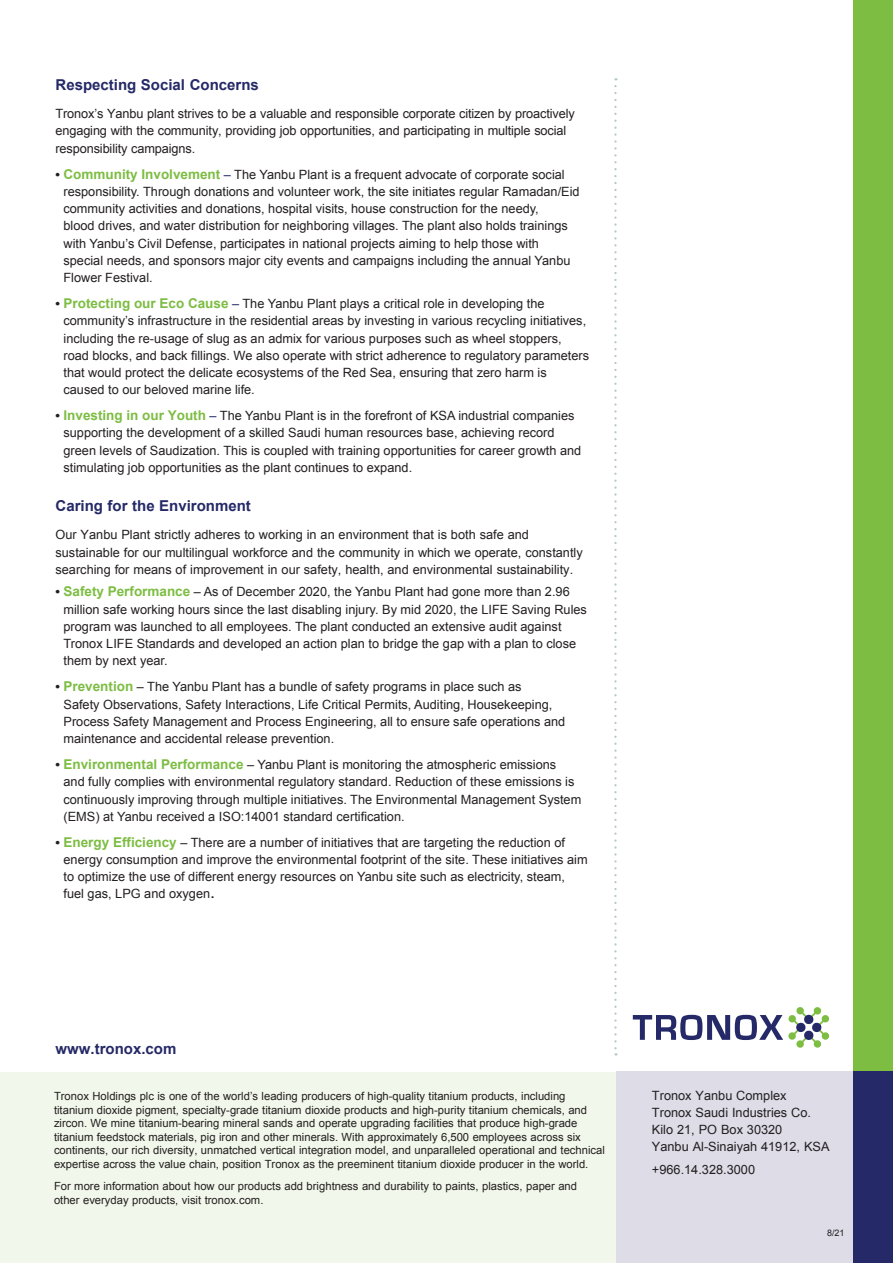
<style>
.page{position:relative;width:893px;height:1263px;background:#fff}
.page>*{position:absolute;margin:0;border:0;box-sizing:border-box;transform-origin:0 0}
.t1{font:700 15px "Arial";color:#252967}
.t2{font:12.75px/17.2px "Arial";color:#231f20}
.t3{font:11.25px/13.5px "Arial";color:#231f20}
.t4{font:9px "Arial";color:#231f20}
.s1{font-weight:700}
.s2{font-weight:700;font-size:13.5px;color:#7cbd42}
.s3{color:#252967}
.s4{font-size:18px}
</style>
<div class="page">
<div style="left:0;top:1072px;width:617px;height:191px;background:#f1f7ea"></div>
<div style="left:617px;top:1072px;width:266px;height:191px;background:#dddce7"></div>
<div style="left:854px;top:0;width:39px;height:1081px;background:#7cbd42"></div>
<div style="left:854px;top:1072px;width:39px;height:191px;background:#252967"></div>
<svg style="left:633px;top:1007px;width:197px;height:41px"></svg>
<svg style="left:614px;top:86px;width:3px;height:969px"></svg>
<p class="t1" style="left:56px;top:75px;width:205px">Respecting Social Concerns</p>
<p class="t2" style="left:56px;top:105px;width:521px">Tronox’s Yanbu plant strives to be a valuable and responsible corporate citizen by proactively engaging with the community, providing job opportunities, and participating in multiple social responsibility campaigns.</p>
<p class="t2" style="left:64px;top:166px;width:518px;text-indent:-8px"><span class="s1">•</span> <span class="s2">Community Involvement</span> <span class="s3">–</span> The Yanbu Plant is a frequent advocate of corporate social responsibility. Through donations and volunteer work, the site initiates regular Ramadan/Eid community activities and donations, hospital visits, house construction for the needy,<br>blood drives, and water distribution for neighboring villages. The plant also holds trainings with Yanbu’s Civil Defense, participates in national projects aiming to help those with special needs, and sponsors major city events and campaigns including the annual Yanbu Flower Festival.</p>
<p class="t2" style="left:64px;top:295px;width:527px;text-indent:-8px"><span class="s1">•</span> <span class="s2">Protecting our Eco Cause</span> <span class="s3">–</span> The Yanbu Plant plays a critical role in developing the community’s infrastructure in the residential areas by investing in various recycling initiatives, including the re-usage of slug as an admix for various purposes such as wheel stoppers, road blocks, and back fillings. We also operate with strict adherence to regulatory parameters that would protect the delicate ecosystems of the Red Sea, ensuring that zero harm is caused to our beloved marine life.</p>
<p class="t2" style="left:64px;top:407px;width:519px;text-indent:-8px"><span class="s1">•</span> <span class="s2">Investing in our Youth</span> <span class="s3">–</span> The Yanbu Plant is in the forefront of KSA industrial companies supporting the development of a skilled Saudi human resources base, achieving record green levels of Saudization. This is coupled with training opportunities for career growth and stimulating job opportunities as the plant continues to expand.</p>
<p class="t1" style="left:56px;top:496px;width:197px">Caring for the Environment</p>
<p class="t2" style="left:56px;top:526px;width:529px">Our Yanbu Plant strictly adheres to working in an environment that is both safe and sustainable for our multilingual workforce and the community in which we operate, constantly searching for means of improvement in our safety, health, and environmental sustainability.</p>
<p class="t2" style="left:64px;top:583px;width:525px;text-indent:-8px"><span class="s1">•</span> <span class="s2">Safety Performance</span> – As of December 2020, the Yanbu Plant had gone more than 2.96 million safe working hours since the last disabling injury. By mid 2020, the LIFE Saving Rules program was launched to all employees. The plant conducted an extensive audit against Tronox LIFE Standards and developed an action plan to bridge the gap with a plan to close them by next year.</p>
<p class="t2" style="left:64px;top:678px;width:503px;text-indent:-8px"><span class="s1">•</span> <span class="s2">Prevention</span> – The Yanbu Plant has a bundle of safety programs in place such as<br>Safety Observations, Safety Interactions, Life Critical Permits, Auditing, Housekeeping, Process Safety Management and Process Engineering, all to ensure safe operations and maintenance and accidental release prevention.</p>
<p class="t2" style="left:64px;top:756px;width:519px;text-indent:-8px"><span class="s1">•</span> <span class="s2">Environmental Performance</span> – Yanbu Plant is monitoring the atmospheric emissions<br>and fully complies with environmental regulatory standard. Reduction of these emissions is continuously improving through multiple initiatives. The Environmental Management System (EMS) at Yanbu received a ISO:14001 standard certification.</p>
<p class="t2" style="left:64px;top:834px;width:526px;text-indent:-8px"><span class="s1">•</span> <span class="s2">Energy Efficiency</span> – There are a number of initiatives that are targeting the reduction of energy consumption and improve the environmental footprint of the site. These initiatives aim to optimize the use of different energy resources on Yanbu site such as electricity, steam, fuel gas, LPG and oxygen<span class="s4">.</span></p>
<p class="t1" style="left:56px;top:1039px;width:122px">www.tronox.com</p>
<p class="t3" style="left:54px;top:1089px;width:552px">Tronox Holdings plc is one of the world’s leading producers of high-quality titanium products, including titanium dioxide pigment, specialty-grade titanium dioxide products and high-purity titanium chemicals, and zircon. We mine titanium-bearing mineral sands and operate upgrading facilities that produce high-grade titanium feedstock materials, pig iron and other minerals. With approximately 6,500 employees across six continents, our rich diversity, unmatched vertical integration model, and unparalleled operational and technical expertise across the value chain, position Tronox as the preeminent titanium dioxide producer in the world.</p>
<p class="t3" style="left:54px;top:1180px;width:525px">For more information about how our products add brightness and durability to paints, plastics, paper and other everyday products, visit tronox.com.</p>
<p class="t2" style="left:652px;top:1087px;width:179px">Tronox Yanbu Complex<br>Tronox Saudi Industries Co.<br>Kilo 21, PO Box 30320<br>Yanbu Al-Sinaiyah 41912, KSA</p>
<p class="t2" style="left:652px;top:1161px;width:105px">+966.14.328.3000</p>
<p class="t4" style="left:827px;top:1226px;width:19px">8/21</p>
<p class="t4" style="left:830px;top:1226px;width:19px">3/19</p>
</div>
